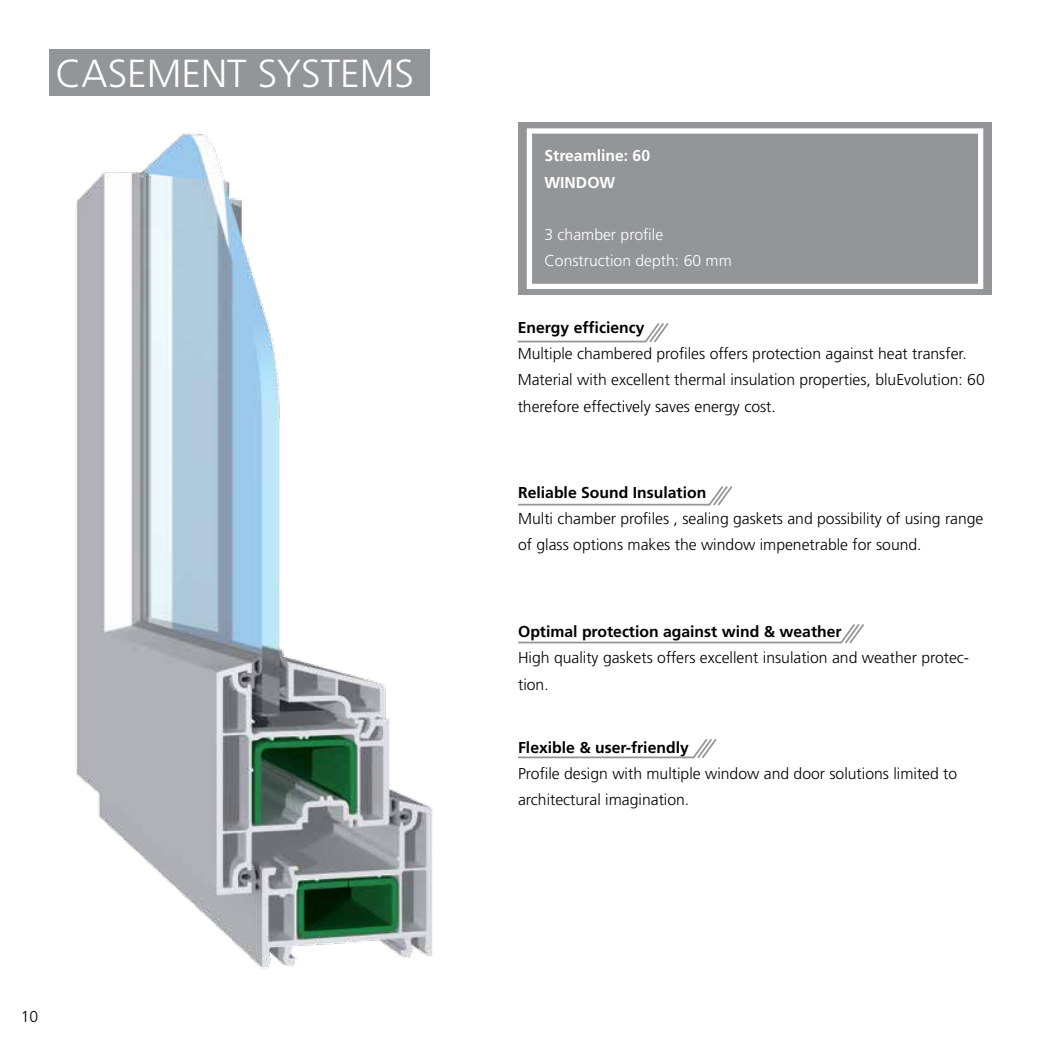
<style>
.page{position:relative;width:1042px;height:1042px;background:#fff}
.page>*{position:absolute;margin:0;border:0;box-sizing:border-box;transform-origin:0 0}
.t1{font:300 39.02px "Frutiger LT";color:#fff}
.t2{font:300 15.75px/26.2px "Frutiger LT";color:#000}
.t3{font:700 15.75px "Frutiger LT";color:#000}
.t4{font:300 15.75px/26.2px "Frutiger LT";color:#fff}
.t5{font:700 15.75px/26.2px "Frutiger LT";color:#fff}
</style>
<div class="page">
<div style="left:518px;top:122px;width:474px;height:173px;background:#939598"></div>
<div style="left:527px;top:128px;width:456px;height:161px;border:5px solid #fff"></div>
<div style="left:50px;top:50px;width:380px;height:46px;background:#939598"></div>
<img style="left:76px;top:133px;width:357px;height:836px">
<hr style="left:518px;top:756px;width:176px;height:2px;background:#939598">
<svg style="left:691px;top:739px;width:26px;height:20px"></svg>
<hr style="left:518px;top:641px;width:323px;height:2px;background:#939598">
<svg style="left:838px;top:624px;width:26px;height:20px"></svg>
<hr style="left:518px;top:504px;width:192px;height:1px;background:#939598">
<svg style="left:707px;top:486px;width:26px;height:20px"></svg>
<hr style="left:518px;top:341px;width:128px;height:1px;background:#939598">
<svg style="left:643px;top:323px;width:26px;height:20px"></svg>
<h1 class="t1" style="left:56px;top:51px;width:360px">CASEMENT SYSTEMS</h1>
<p class="t2" style="left:21px;top:1003px;width:19px">10</p>
<p class="t5" style="left:544px;top:143px;width:107px">Streamline: 60<br>WINDOW</p>
<p class="t4" style="left:544px;top:222px;width:189px">3 chamber profile<br>Construction depth: 60 mm</p>
<p class="t3" style="left:518px;top:318px;width:128px">Energy efficiency</p>
<p class="t2" style="left:518px;top:341px;width:469px">Multiple chambered profiles offers protection against heat transfer.<br>Material with excellent thermal insulation properties, bluEvolution: 60 therefore effectively saves energy cost.</p>
<p class="t3" style="left:518px;top:483px;width:190px">Reliable Sound Insulation</p>
<p class="t2" style="left:518px;top:506px;width:467px">Multi chamber profiles , sealing gaskets and possibility of using range of glass options makes the window impenetrable for sound.</p>
<p class="t3" style="left:518px;top:622px;width:325px">Optimal protection against wind &amp; weather</p>
<p class="t2" style="left:518px;top:645px;width:452px">High quality gaskets offers excellent insulation and weather protec&shy;tion.</p>
<p class="t3" style="left:518px;top:738px;width:172px">Flexible &amp; user-friendly</p>
<p class="t2" style="left:518px;top:761px;width:441px">Profile design with multiple window and door solutions limited to architectural imagination.</p>
</div>
